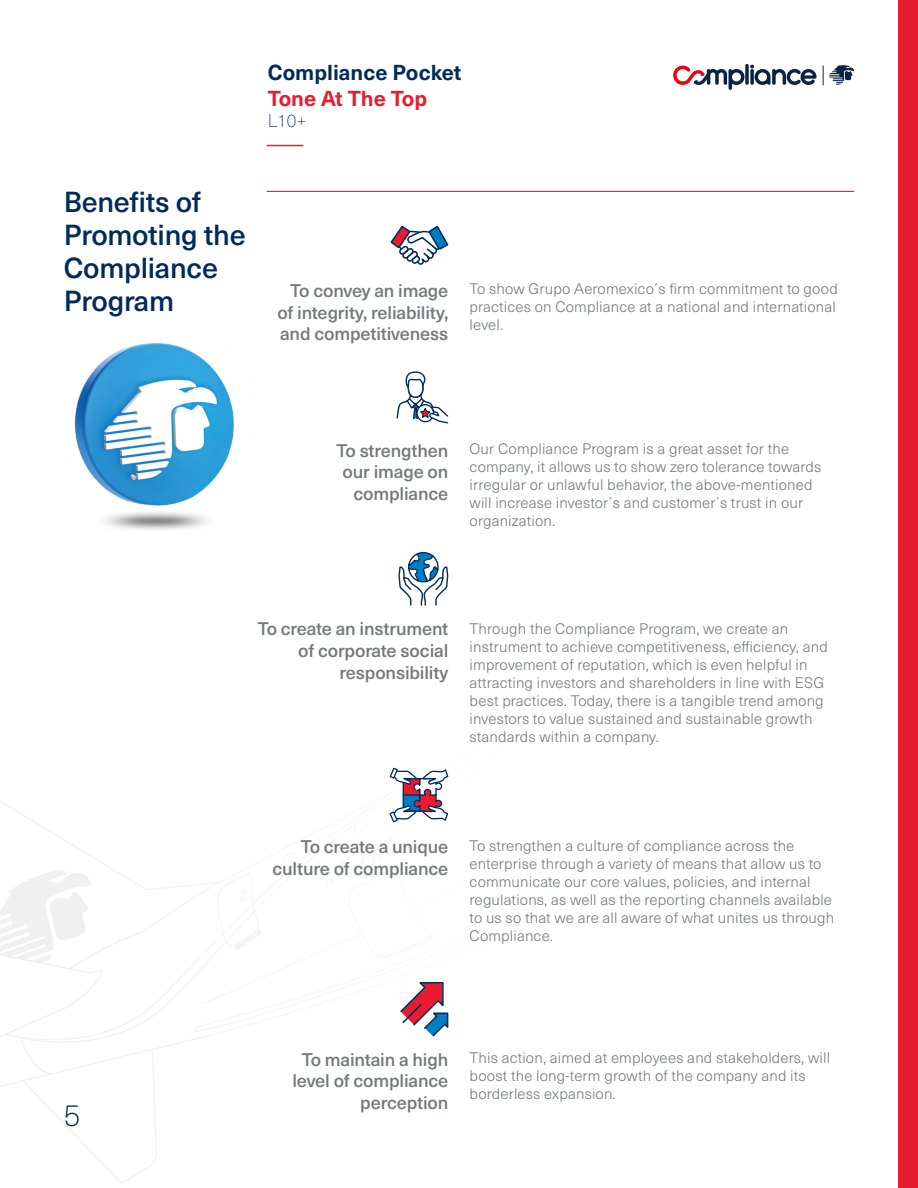
<style>
.page{position:relative;width:918px;height:1188px;background:#fff}
.page>*{position:absolute;margin:0;border:0;box-sizing:border-box;transform-origin:0 0}
.t1{font:100 37.5px "Neue Haas Unica Pro";color:#002b5c}
.t2{font:500 28.5px/33px "Neue Haas Unica Pro";letter-spacing:-.01em;color:#002b5c}
.t3{font:700 21.3px "Neue Haas Unica Pro";color:#002b5c}
.t4{font:700 21.3px "Neue Haas Unica Pro";color:#e91b2f}
.t5{font:500 18px/21.6px "Neue Haas Unica Pro";letter-spacing:-.01em;color:#76787b;text-align:right}
.t6{font:100 18px "Neue Haas Unica Pro";color:#002b5c}
.t7{font:300 15px/18px "Neue Haas Unica Pro";letter-spacing:.01em;color:#76787b}
</style>
<div class="page">
<div style="left:899px;top:0;width:19px;height:1188px;background:#e91b2f"></div>
<img style="left:74px;top:342px;width:160px;height:164px">
<hr style="left:267px;top:145px;width:36px;height:1px;background:#e91b2f">
<svg style="left:673px;top:64px;width:144px;height:26px"></svg>
<svg style="left:823px;top:65px;width:31px;height:20px"></svg>
<hr style="left:267px;top:191px;width:587px;height:1px;background:#e91b2f">
<svg style="left:390px;top:225px;width:59px;height:40px"></svg>
<svg style="left:396px;top:371px;width:53px;height:53px"></svg>
<svg style="left:0;top:767px;width:449px;height:417px"></svg>
<svg style="left:398px;top:551px;width:51px;height:55px"></svg>
<h3 class="t3" style="left:268px;top:59px;width:195px">Compliance Pocket</h3>
<h3 class="t4" style="left:268px;top:85px;width:161px">Tone At The Top</h3>
<p class="t6" style="left:268px;top:110px;width:40px">L10+</p>
<p class="t2" style="left:64px;top:185px;width:183px">Benefits of<br>Promoting the<br>Compliance<br>Program</p>
<p class="t5" style="left:277px;top:280px;width:172px;text-align:justify;text-indent:13px">To convey an image of integrity, reliability, and competitiveness</p>
<p class="t7" style="left:470px;top:280px;width:370px">To show Grupo Aeromexico´s firm commitment to good practices on Compliance at a national and international level.</p>
<p class="t5" style="left:337px;top:440px;width:113px">To strengthen</p>
<p class="t5" style="left:343px;top:461px;width:107px">our image on compliance</p>
<p class="t7" style="left:470px;top:440px;width:353px">Our Compliance Program is a great asset for the company, it allows us to show zero tolerance towards irregular or unlawful behavior, the above-mentioned will increase investor´s and customer´s trust in our organization.</p>
<p class="t5" style="left:258px;top:618px;width:192px">To create an instrument of corporate social responsibility</p>
<p class="t7" style="left:470px;top:620px;width:360px">Through the Compliance Program, we create an instrument to achieve competitiveness, efficiency, and improvement of reputation, which is even helpful in attracting investors and shareholders in line with ESG best practices. Today, there is a tangible trend among investors to value sustained and sustainable growth standards within a company.</p>
<p class="t5" style="left:273px;top:836px;width:177px">To create a unique culture of compliance</p>
<p class="t7" style="left:470px;top:837px;width:366px">To strengthen a culture of compliance across the enterprise through a variety of means that allow us to communicate our core values, policies, and internal regulations, as well as the reporting channels available to us so that we are all aware of what unites us through Compliance.</p>
<h1 class="t1" style="left:64px;top:1091px;width:18px">5</h1>
<p class="t5" style="left:292px;top:1049px;width:157px">To maintain a high level of compliance perception</p>
<p class="t7" style="left:470px;top:1049px;width:362px">This action, aimed at employees and stakeholders, will boost the long-term growth of the company and its borderless expansion.</p>
</div>
